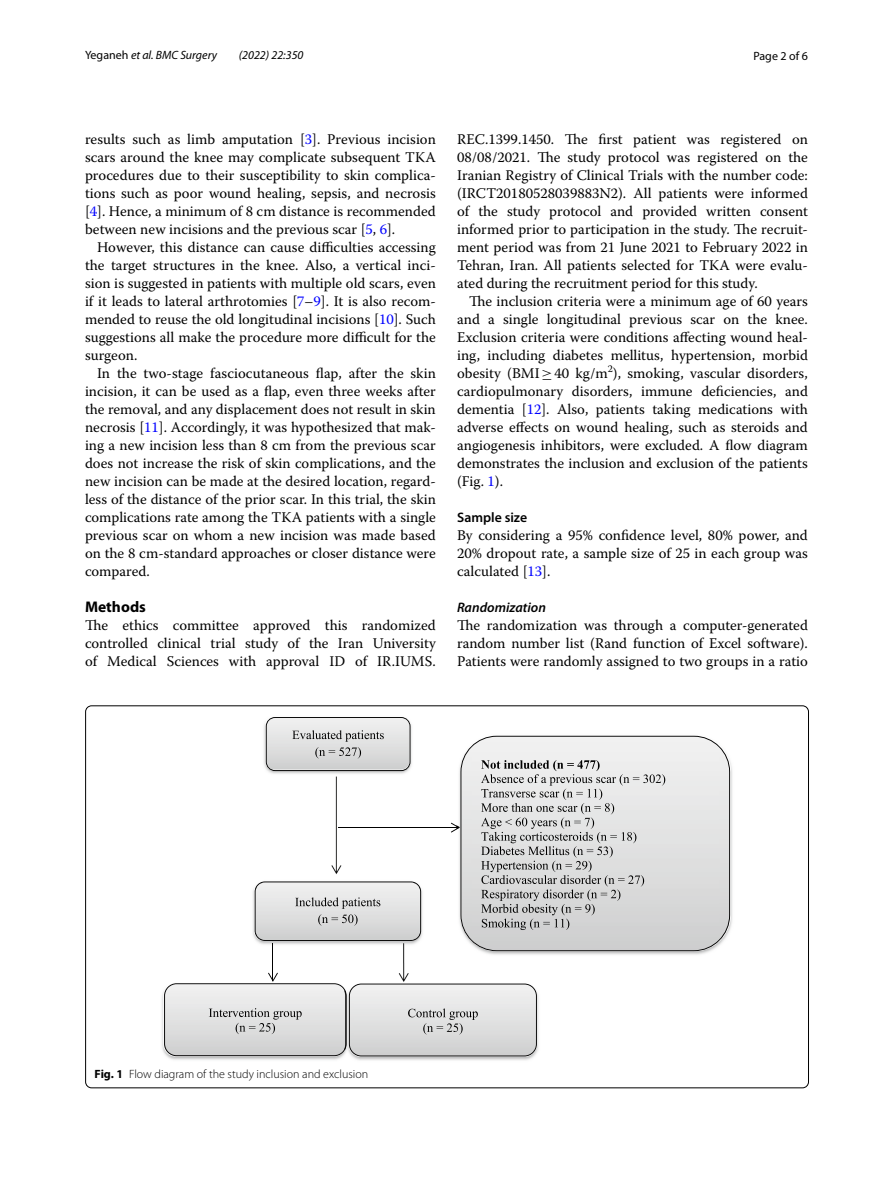
<style>
.page{position:relative;width:893px;height:1187px;background:#fff}
.page>*{position:absolute;margin:0;border:0;box-sizing:border-box;transform-origin:0 0}
.t1{font:700 15.45px "Myriad Pro";color:#000}
.t2{font:14.7px/18px "Warnock Pro";color:#000;text-align:justify}
.t3{font:italic 600 13.8px "Myriad Pro";color:#000}
.t4{font:600 13.8px "Myriad Pro";color:#000}
.t5{font:300 12px "Myriad Pro";color:#000}
.t6{font:italic 12px "Myriad Pro";color:#000}
.t7{font:12px "Myriad Pro";color:#000}
.s1{font-style:normal}
.s2{color:#00f}
.s3{font-family:"MTSY"}
.s4{font-weight:700}
</style>
<div class="page">
<img style="left:162px;top:723px;width:570px;height:337px">
<svg style="left:266px;top:717px;width:144px;height:54px"></svg>
<hr style="left:339px;top:827px;width:120px;height:1px;background:#000">
<svg style="left:451px;top:822px;width:9px;height:10px"></svg>
<svg style="left:460px;top:735px;width:270px;height:216px"></svg>
<svg style="left:481px;top:760px;width:184px;height:169px"></svg>
<svg style="left:255px;top:881px;width:166px;height:59px"></svg>
<hr style="left:272px;top:943px;width:1px;height:37px;background:#000">
<svg style="left:164px;top:972px;width:373px;height:84px"></svg>
<p class="t6" style="left:85px;top:48px;width:133px"><span class="s1">Yeganeh</span> et al. BMC Surgery</p>
<p class="t6" style="left:239px;top:48px;width:66px">(2022) 22:350</p>
<p class="t7" style="left:753px;top:48px;width:56px">Page 2 of 6</p>
<p class="t2" style="left:85px;top:130px;width:352px">results such as limb amputation [<span class="s2">3</span>]. Previous incision scars around the knee may complicate subsequent TKA procedures due to their susceptibility to skin complica&shy;tions such as poor wound healing, sepsis, and necrosis [<span class="s2">4</span>]. Hence, a minimum of 8 cm distance is recommended between new incisions and the previous scar [<span class="s2">5</span>, <span class="s2">6</span>].</p>
<p class="t2" style="left:85px;top:238px;width:352px;text-indent:12px">However, this distance can cause difficulties accessing the target structures in the knee. Also, a vertical inci&shy;sion is suggested in patients with multiple old scars, even if it leads to lateral arthrotomies [<span class="s2">7</span>–<span class="s2">9</span>]. It is also recom&shy;mended to reuse the old longitudinal incisions [<span class="s2">10</span>]. Such suggestions all make the procedure more difficult for the surgeon.</p>
<p class="t2" style="left:85px;top:364px;width:352px;text-indent:12px">In the two-stage fasciocutaneous flap, after the skin incision, it can be used as a flap, even three weeks after the removal, and any displacement does not result in skin necrosis [<span class="s2">11</span>]. Accordingly, it was hypothesized that mak&shy;ing a new incision less than 8 cm from the previous scar does not increase the risk of skin complications, and the new incision can be made at the desired location, regard&shy;less of the distance of the prior scar. In this trial, the skin complications rate among the TKA patients with a single previous scar on whom a new incision was made based on the 8 cm-standard approaches or closer distance were compared.</p>
<p class="t1" style="left:85px;top:596px;width:62px">Methods</p>
<p class="t2" style="left:85px;top:616px;width:352px">The ethics committee approved this randomized controlled clinical trial study of the Iran University of Medical Sciences with approval ID of IR.IUMS.</p>
<p class="t2" style="left:457px;top:130px;width:352px">REC.1399.1450. The first patient was registered on 08/08/2021. The study protocol was registered on the Iranian Registry of Clinical Trials with the number code: (IRCT20180528039883N2). All patients were informed of the study protocol and provided written consent informed prior to participation in the study. The recruit&shy;ment period was from 21 June 2021 to February 2022 in Tehran, Iran. All patients selected for TKA were evalu&shy;ated during the recruitment period for this study.</p>
<p class="t2" style="left:457px;top:292px;width:352px;text-indent:12px">The inclusion criteria were a minimum age of 60 years and a single longitudinal previous scar on the knee.<br>Exclusion criteria were conditions affecting wound heal&shy;ing, including diabetes mellitus, hypertension, morbid obesity (BMI<span class="s3">≥</span>40 kg/m<sup>2</sup>), smoking, vascular disorders, cardiopulmonary disorders, immune deficiencies, and dementia [<span class="s2">12</span>]. Also, patients taking medications with adverse effects on wound healing, such as steroids and angiogenesis inhibitors, were excluded. A flow diagram demonstrates the inclusion and exclusion of the patients (Fig. <span class="s2">1</span>).</p>
<p class="t4" style="left:457px;top:508px;width:72px">Sample size</p>
<p class="t2" style="left:457px;top:526px;width:352px">By considering a 95% confidence level, 80% power, and 20% dropout rate, a sample size of 25 in each group was calculated [<span class="s2">13</span>].</p>
<p class="t3" style="left:457px;top:598px;width:90px">Randomization</p>
<p class="t2" style="left:457px;top:616px;width:352px">The randomization was through a computer-generated random number list (Rand function of Excel software).<br>Patients were randomly assigned to two groups in a ratio</p>
<p class="t5" style="left:95px;top:1067px;width:275px"><span class="s4">Fig. 1</span> Flow diagram of the study inclusion and exclusion</p>
</div>
